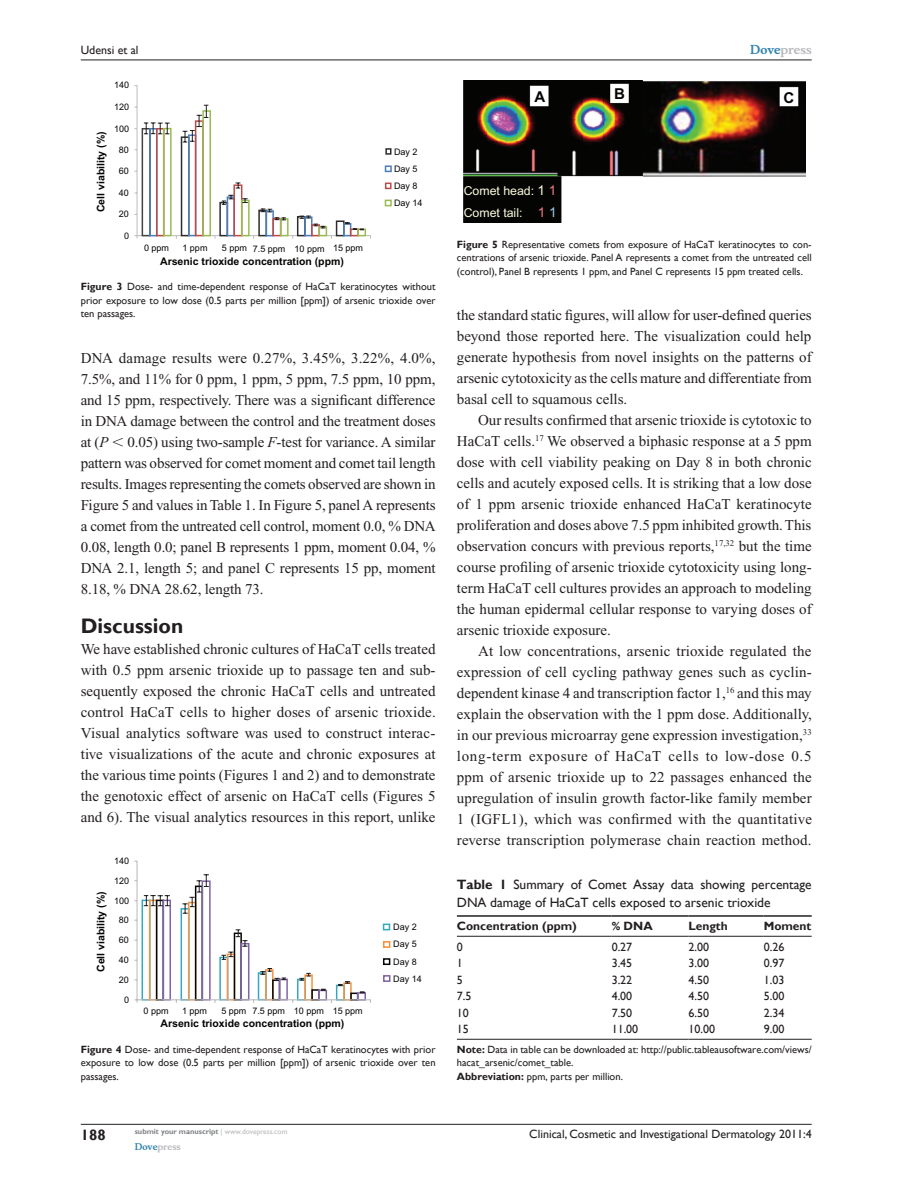
<style>
.page{position:relative;width:918px;height:1188px;background:#fff}
.page>*{position:absolute;margin:0;border:0;box-sizing:border-box;transform-origin:0 0}
.t1{font:700 21px "Gill Sans";color:#231f20}
.t2{font:15px/21px "Times New Roman";color:#231f20;text-align:justify}
.t3{font:700 15px "Arial";color:#040503}
.t4{font:700 15px "Gill Sans";color:#231f20}
.t5{font:13.5px/18px "Gill Sans";color:#231f20}
.t6{font:12.3px/22.8px "Arial";color:#fcfbdd}
.t7{font:12px "Gill Sans";color:#231f20}
.t8{font:700 12px "Gill Sans";color:#231f20}
.t9{font:700 12px "Musee";color:#b8b9bc}
.t10{font:10.5px/13.5px "Gill Sans";color:#231f20;text-align:justify}
.t11{font:700 10.5px "Arial";color:#040503}
.t12{font:9px/17.1px "Arial";color:#040503}
.t13{font:700 9px "Musee";color:#b8b9bc}
.t14{font:700 7.5px "Gill Sans";color:#808285}
.s1{font-weight:700}
.s2{font-style:italic}
.s3{font-family:"Mathematical Pi One"}
.s4{font-weight:400;color:#b8b9bc}
.s5{color:#3485ae}
.s6{font-size:13.5px}
.s7{font-size:13.5px;color:#f27981}
.s8{font-size:13.5px;color:#a0caeb}
</style>
<div class="page">
<img style="left:463px;top:81px;width:342px;height:141px">
<hr style="left:457px;top:936px;width:155px;height:1px;background:#231f20">
<hr style="left:612px;top:936px;width:76px;height:1px;background:#231f20">
<hr style="left:688px;top:936px;width:76px;height:1px;background:#231f20">
<hr style="left:764px;top:936px;width:48px;height:1px;background:#231f20">
<hr style="left:457px;top:915px;width:155px;height:2px;background:#231f20">
<hr style="left:612px;top:915px;width:76px;height:2px;background:#231f20">
<hr style="left:688px;top:915px;width:76px;height:2px;background:#231f20">
<hr style="left:764px;top:915px;width:48px;height:2px;background:#231f20">
<hr style="left:457px;top:1039px;width:155px;height:1px;background:#231f20">
<hr style="left:612px;top:1039px;width:76px;height:1px;background:#231f20">
<hr style="left:688px;top:1039px;width:76px;height:1px;background:#231f20">
<hr style="left:764px;top:1039px;width:48px;height:1px;background:#231f20">
<svg style="left:134px;top:85px;width:258px;height:154px"></svg>
<svg style="left:134px;top:860px;width:257px;height:143px"></svg>
<hr style="left:81px;top:1124px;width:731px;height:1px;background:#231f20">
<hr style="left:81px;top:60px;width:731px;height:1px;background:#231f20">
<p class="t7" style="left:81px;top:43px;width:59px">Udensi et al</p>
<p class="t11" style="left:95px;top:212px;width:82px;rotate:-90deg">Cell viability (%)</p>
<p class="t12" style="left:114px;top:77px;width:17px">140</p>
<p class="t12" style="left:114px;top:99px;width:17px">120</p>
<p class="t12" style="left:114px;top:120px;width:17px">100</p>
<p class="t12" style="left:119px;top:142px;width:12px">80</p>
<p class="t12" style="left:119px;top:163px;width:12px">60</p>
<p class="t12" style="left:119px;top:184px;width:12px">40</p>
<p class="t12" style="left:119px;top:206px;width:12px">20</p>
<p class="t12" style="left:124px;top:227px;width:7px">0</p>
<p class="t12" style="left:144px;top:240px;width:27px">0 ppm</p>
<p class="t12" style="left:182px;top:240px;width:27px">1 ppm</p>
<p class="t12" style="left:222px;top:240px;width:143px">5 ppm 7.5 ppm 10 ppm 15 ppm</p>
<p class="t11" style="left:160px;top:255px;width:185px">Arsenic trioxide concentration (ppm)</p>
<p class="t12" style="left:394px;top:143px;width:30px">Day 2<br>Day 5<br>Day 8<br>Day 14</p>
<p class="t10" style="left:81px;top:280px;width:356px"><span class="s1">Figure 3</span> Dose- and time-dependent response of HaCaT keratinocytes without prior exposure to low dose (0.5 parts per million [ppm]) of arsenic trioxide over ten passages.</p>
<p class="t2" style="left:81px;top:347px;width:356px">DNA damage results were 0.27%, 3.45%, 3.22%, 4.0%, 7.5%, and 11% for 0 ppm, 1 ppm, 5 ppm, 7.5 ppm, 10 ppm, and 15 ppm, respectively. There was a significant difference in DNA damage between the control and the treatment doses at (<span class="s2">P</span> <span class="s3">,</span> 0.05) using two-sample <span class="s2">F</span>-test for variance. A similar pattern was observed for comet moment and comet tail length results. Images representing the comets observed are shown in Figure 5 and values in Table 1. In Figure 5, panel A represents a comet from the untreated cell control, moment 0.0, % DNA 0.08, length 0.0; panel B represents 1 ppm, moment 0.04, % DNA 2.1, length 5; and panel C represents 15 pp, moment 8.18, % DNA 28.62, length 73.</p>
<h1 class="t1" style="left:81px;top:613px;width:104px">Discussion</h1>
<p class="t2" style="left:81px;top:638px;width:356px">We have established chronic cultures of HaCaT cells treated with 0.5 ppm arsenic trioxide up to passage ten and sub&shy;sequently exposed the chronic HaCaT cells and untreated control HaCaT cells to higher doses of arsenic trioxide.<br>Visual analytics software was used to construct interac&shy;tive visualizations of the acute and chronic exposures at the various time points (Figures 1 and 2) and to demonstrate the genotoxic effect of arsenic on HaCaT cells (Figures 5 and 6). The visual analytics resources in this report, unlike</p>
<p class="t11" style="left:95px;top:972px;width:82px;rotate:-90deg">Cell viability (%)</p>
<p class="t12" style="left:114px;top:852px;width:17px">140</p>
<p class="t12" style="left:114px;top:872px;width:17px">120</p>
<p class="t12" style="left:114px;top:891px;width:17px;line-height:19.5px;text-align:center">100<br>80</p>
<p class="t12" style="left:119px;top:931px;width:12px;line-height:19.5px">60<br>40</p>
<p class="t12" style="left:119px;top:970px;width:12px;line-height:19.5px;text-align:center">20<br>0</p>
<p class="t12" style="left:144px;top:1002px;width:27px">0 ppm</p>
<p class="t12" style="left:182px;top:1002px;width:27px">1 ppm</p>
<p class="t12" style="left:221px;top:1002px;width:143px">5 ppm 7.5 ppm 10 ppm 15 ppm</p>
<p class="t11" style="left:161px;top:1017px;width:185px">Arsenic trioxide concentration (ppm)</p>
<p class="t12" style="left:393px;top:919px;width:30px">Day 2<br>Day 5<br>Day 8<br>Day 14</p>
<p class="t10" style="left:81px;top:1042px;width:356px"><span class="s1">Figure 4</span> Dose- and time-dependent response of HaCaT keratinocytes with prior exposure to low dose (0.5 parts per million [ppm]) of arsenic trioxide over ten passages.</p>
<p class="t4" style="left:81px;top:1126px;width:26px">188</p>
<p class="t14" style="left:135px;top:1127px;width:154px">submit your manuscript <span class="s4">| www.dovepress.com</span></p>
<p class="t13" style="left:135px;top:1141px;width:48px"><span class="s5">Dove</span>press</p>
<p class="t9" style="left:750px;top:43px;width:63px"><span class="s5">Dove</span>press</p>
<p class="t3" style="left:534px;top:88px;width:12px">A</p>
<p class="t3" style="left:614px;top:85px;width:12px">B</p>
<p class="t3" style="left:783px;top:89px;width:12px">C</p>
<p class="t6" style="left:464px;top:179px;width:94px">Comet head: <span class="s6">1</span> <span class="s7">1<br></span>Comet tail: <span class="s7">1</span> <span class="s8">1</span></p>
<p class="t10" style="left:457px;top:238px;width:356px"><span class="s1">Figure 5</span> Representative comets from exposure of HaCaT keratinocytes to con&shy;centrations of arsenic trioxide. Panel A represents a comet from the untreated cell (control), Panel B represents 1 ppm, and Panel C represents 15 ppm treated cells.</p>
<p class="t2" style="left:457px;top:305px;width:357px">the standard static figures, will allow for user-defined queries beyond those reported here. The visualization could help generate hypothesis from novel insights on the patterns of arsenic cytotoxicity as the cells mature and differentiate from basal cell to squamous cells.</p>
<p class="t2" style="left:457px;top:410px;width:356px;text-indent:21px">Our results confirmed that arsenic trioxide is cytotoxic to HaCaT cells.<sup>17</sup> We observed a biphasic response at a 5 ppm dose with cell viability peaking on Day 8 in both chronic cells and acutely exposed cells. It is striking that a low dose of 1 ppm arsenic trioxide enhanced HaCaT keratinocyte proliferation and doses above 7.5 ppm inhibited growth. This observation concurs with previous reports,<sup>17,32</sup> but the time course profiling of arsenic trioxide cytotoxicity using long&shy;term HaCaT cell cultures provides an approach to modeling the human epidermal cellular response to varying doses of arsenic trioxide exposure.</p>
<p class="t2" style="left:457px;top:641px;width:357px;text-indent:21px">At low concentrations, arsenic trioxide regulated the expression of cell cycling pathway genes such as cyclin&shy;dependent kinase 4 and transcription factor 1,<sup>16</sup> and this may explain the observation with the 1 ppm dose. Additionally, in our previous microarray gene expression investigation,<sup>33 </sup>long-term exposure of HaCaT cells to low-dose 0.5 ppm of arsenic trioxide up to 22 passages enhanced the upregulation of insulin growth factor-like family member 1 (IGFL1), which was confirmed with the quantitative reverse transcription polymerase chain reaction method.</p>
<p class="t5" style="left:457px;top:876px;width:356px"><span class="s1">Table 1</span> Summary of Comet Assay data showing percentage<br>DNA damage of HaCaT cells exposed to arsenic trioxide</p>
<p class="t8" style="left:457px;top:919px;width:121px">Concentration (ppm)</p>
<p class="t8" style="left:612px;top:919px;width:43px">% DNA</p>
<p class="t8" style="left:688px;top:919px;width:41px">Length</p>
<p class="t8" style="left:764px;top:919px;width:49px">Moment</p>
<p class="t7" style="left:457px;top:940px;width:7px">0</p>
<p class="t7" style="left:612px;top:940px;width:22px">0.27</p>
<p class="t7" style="left:688px;top:940px;width:22px">2.00</p>
<p class="t7" style="left:764px;top:940px;width:22px">0.26</p>
<p class="t7" style="left:457px;top:956px;width:7px">1</p>
<p class="t7" style="left:612px;top:956px;width:22px">3.45</p>
<p class="t7" style="left:688px;top:956px;width:22px">3.00</p>
<p class="t7" style="left:764px;top:956px;width:22px">0.97</p>
<p class="t7" style="left:457px;top:973px;width:7px">5</p>
<p class="t7" style="left:612px;top:973px;width:22px">3.22</p>
<p class="t7" style="left:688px;top:973px;width:22px">4.50</p>
<p class="t7" style="left:764px;top:973px;width:22px">1.03</p>
<p class="t7" style="left:457px;top:989px;width:16px">7.5</p>
<p class="t7" style="left:612px;top:989px;width:22px">4.00</p>
<p class="t7" style="left:688px;top:989px;width:22px">4.50</p>
<p class="t7" style="left:764px;top:989px;width:22px">5.00</p>
<p class="t7" style="left:457px;top:1006px;width:13px">10</p>
<p class="t7" style="left:612px;top:1006px;width:22px">7.50</p>
<p class="t7" style="left:688px;top:1006px;width:22px">6.50</p>
<p class="t7" style="left:764px;top:1006px;width:22px">2.34</p>
<p class="t7" style="left:457px;top:1022px;width:13px">15</p>
<p class="t7" style="left:612px;top:1022px;width:28px">11.00</p>
<p class="t7" style="left:688px;top:1022px;width:28px">10.00</p>
<p class="t7" style="left:764px;top:1022px;width:22px">9.00</p>
<p class="t10" style="left:457px;top:1042px;width:356px;text-align:left"><span class="s1">Note:</span> Data in table can be downloaded at: http://public.tableausoftware.com/views/ hacat_arsenic/comet_table.<br><span class="s1">Abbreviation:</span> ppm, parts per million.</p>
<p class="t7" style="left:529px;top:1127px;width:284px">Clinical, Cosmetic and Investigational Dermatology 2011:4</p>
</div>
